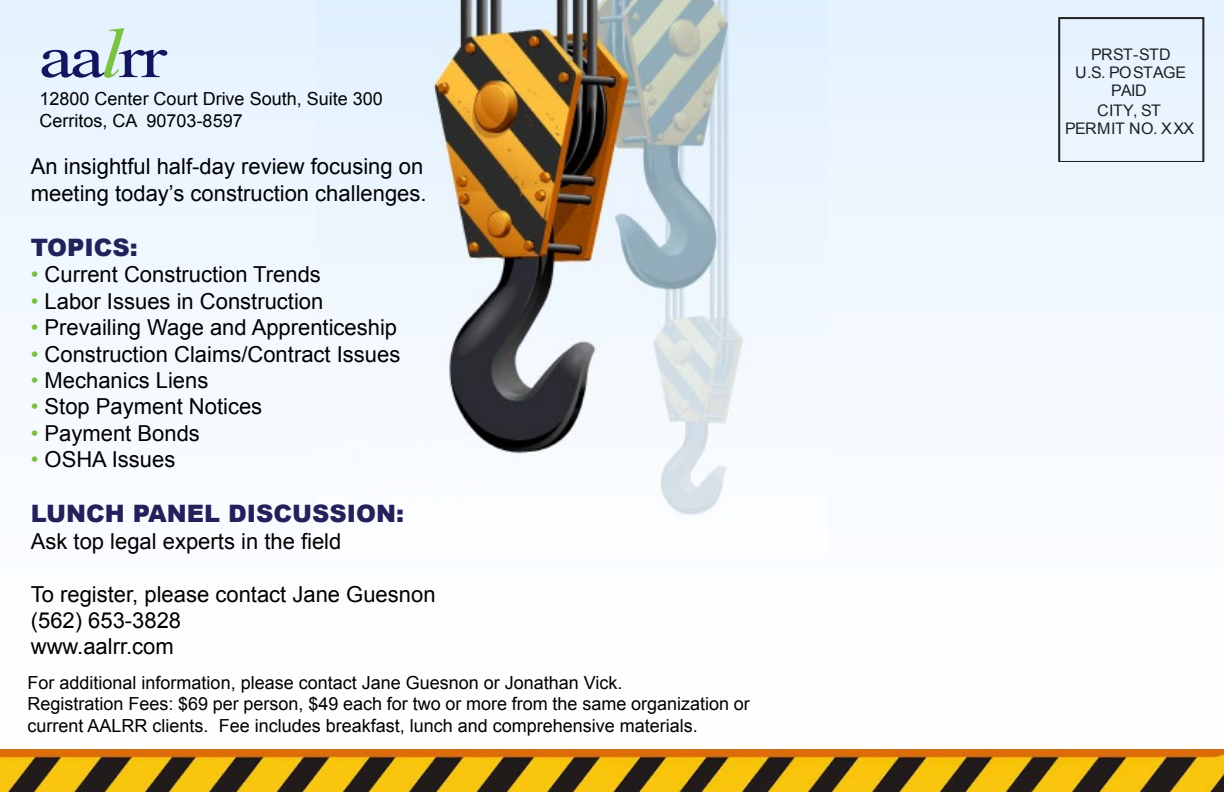
<style>
.page{position:relative;width:1224px;height:792px;background:#fff}
.page>*{position:absolute;margin:0;border:0;box-sizing:border-box;transform-origin:0 0}
.t1{font:900 24px "Arial";color:#23215b}
.t2{font:22px/26.4px "Arial";color:#000}
.t3{font:18px/21.6px "Arial";color:#000}
.t4{font:16px/18px "Arial";letter-spacing:-.03em;color:#212120;text-align:center}
.t5{font:16px/18px "Arial";letter-spacing:-.005em;color:#212120;text-align:center}
.s1{color:#7ac141}
</style>
<div class="page">
<div style="left:0;top:0;width:1224px;height:792px;background:linear-gradient(to bottom,#e6f3ff,#fff)"></div>
<img style="left:317px;top:0;width:509px;height:554px">
<div style="left:1058px;top:17px;width:146px;height:145px;border:2px solid #212120"></div>
<svg style="left:42px;top:28px;width:125px;height:50px;background:#b5c3d3"></svg>
<img style="left:0;top:749px;width:1223px;height:43px">
<img style="left:1223px;top:426px;width:1px;height:366px">
<p class="t3" style="left:40px;top:88px;width:345px">12800 Center Court Drive South, Suite 300<br>Cerritos, CA 90703-8597</p>
<p class="t2" style="left:31px;top:154px;width:397px">An insightful half-day review focusing on meeting today’s construction challenges.</p>
<p class="t1" style="left:31px;top:230px;width:109px">TOPICS:</p>
<p class="t2" style="left:31px;top:262px;width:292px"><span class="s1">•</span> Current Construction Trends</p>
<p class="t2" style="left:31px;top:288px;width:294px"><span class="s1">•</span> Labor Issues in Construction</p>
<p class="t2" style="left:31px;top:315px;width:368px"><span class="s1">•</span> Prevailing Wage and Apprenticeship</p>
<p class="t2" style="left:31px;top:341px;width:371px"><span class="s1">•</span> Construction Claims/Contract Issues</p>
<p class="t2" style="left:31px;top:367px;width:179px"><span class="s1">•</span> Mechanics Liens</p>
<p class="t2" style="left:31px;top:394px;width:233px"><span class="s1">•</span> Stop Payment Notices</p>
<p class="t2" style="left:31px;top:420px;width:171px"><span class="s1">•</span> Payment Bonds</p>
<p class="t2" style="left:31px;top:447px;width:146px"><span class="s1">•</span> OSHA Issues</p>
<p class="t1" style="left:31px;top:496px;width:375px">LUNCH PANEL DISCUSSION:</p>
<p class="t2" style="left:31px;top:528px;width:312px">Ask top legal experts in the field</p>
<p class="t2" style="left:31px;top:581px;width:406px">To register, please contact Jane Guesnon (562) 653-3828<br>www.aalrr.com</p>
<p class="t3" style="left:28px;top:672px;width:724px">For additional information, please contact Jane Guesnon or Jonathan Vick.<br>Registration Fees: $69 per person, $49 each for two or more from the same organization or current AALRR clients. Fee includes breakfast, lunch and comprehensive materials.</p>
<p class="t4" style="left:1075px;top:46px;width:112px">PRST-STD<br>U.S. POSTAGE<br>PAID</p>
<p class="t5" style="left:1065px;top:102px;width:130px">CITY, ST<br>PERMIT NO. XXX</p>
</div>
